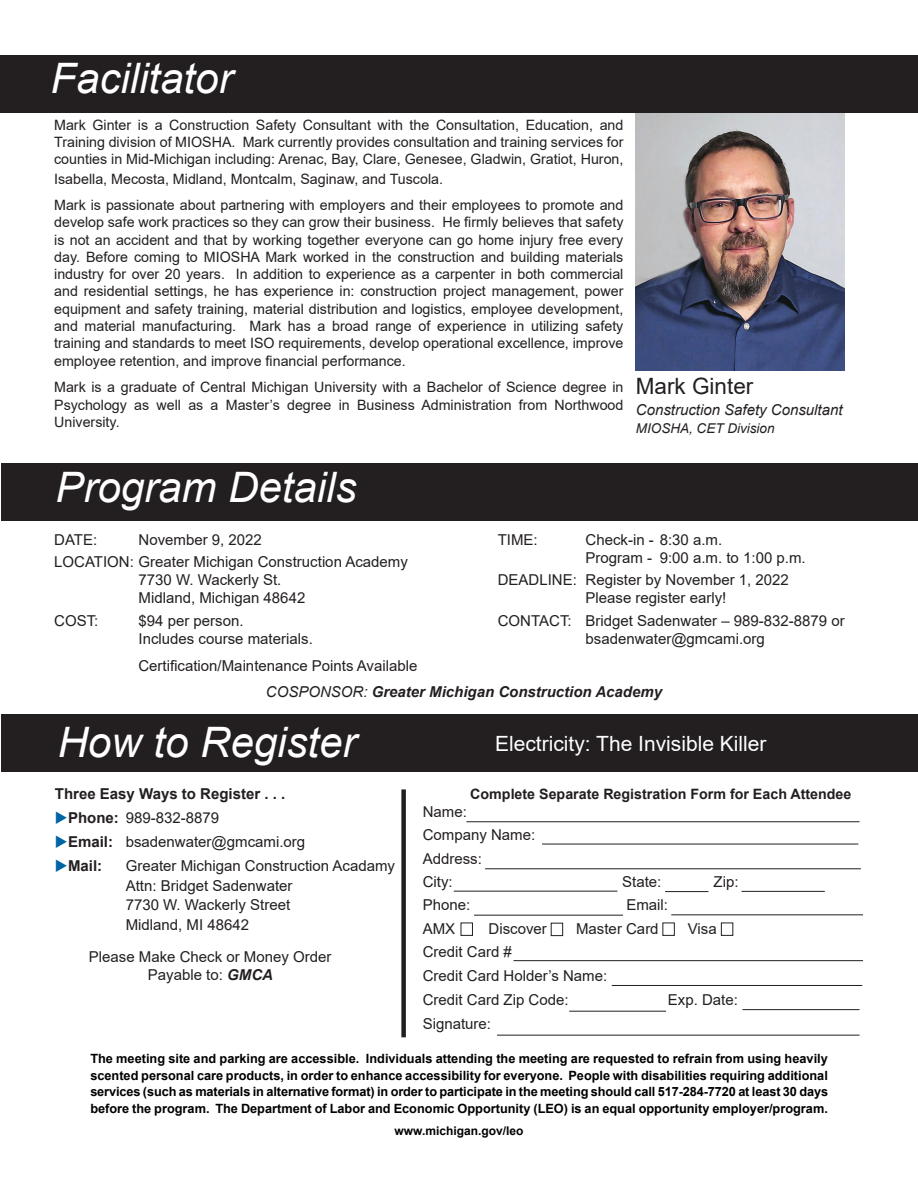
<style>
.page{position:relative;width:918px;height:1188px;background:#fff}
.page>*{position:absolute;margin:0;border:0;box-sizing:border-box;transform-origin:0 0}
.t1{font:italic 42px "Arial";color:#fff}
.t2{font:22.5px "Arial";color:#231f20}
.t3{font:21px "Arial";color:#fff}
.t4{font:15px/18px "Arial";color:#231f20}
.t5{font:italic 700 15px "Arial";color:#231f20}
.t6{font:700 15px "Arial";color:#231f20}
.t7{font:italic 15px "Arial";color:#231f20}
.t8{font:14.25px/17.4px "Arial";color:#231f20;text-align:justify}
.t9{font:700 14.25px "Arial";color:#231f20}
.t10{font:italic 13.5px "Arial";color:#231f20}
.t11{font:700 12.75px/16.5px "Arial";color:#000;text-align:justify}
.t12{font:700 12px "Arial";color:#000}
.s1{font-weight:400}
.s2{color:#0065a4}
.s3{font-weight:700}
.s4{font-weight:700;font-style:italic}
</style>
<div class="page">
<img style="left:636px;top:112px;width:208px;height:258px">
<div style="left:2px;top:463px;width:916px;height:58px;background:#231f20"></div>
<div style="left:2px;top:714px;width:916px;height:57px;background:#231f20"></div>
<div style="left:0;top:55px;width:918px;height:57px;background:#231f20"></div>
<div style="left:401px;top:789px;width:5px;height:248px;background:#231f20"></div>
<hr style="left:466px;top:822px;width:394px;height:1px;background:#231f20">
<hr style="left:542px;top:844px;width:316px;height:1px;background:#231f20">
<hr style="left:454px;top:891px;width:163px;height:1px;background:#231f20">
<hr style="left:665px;top:891px;width:43px;height:1px;background:#231f20">
<hr style="left:742px;top:891px;width:83px;height:1px;background:#231f20">
<hr style="left:671px;top:915px;width:192px;height:1px;background:#231f20">
<hr style="left:485px;top:869px;width:376px;height:1px;background:#231f20">
<hr style="left:514px;top:960px;width:349px;height:1px;background:#231f20">
<hr style="left:742px;top:1009px;width:118px;height:1px;background:#231f20">
<hr style="left:497px;top:1035px;width:363px;height:1px;background:#231f20">
<hr style="left:474px;top:915px;width:149px;height:1px;background:#231f20">
<div style="left:461px;top:923px;width:12px;height:13px;border:1px solid #231f20"></div>
<hr style="left:612px;top:985px;width:250px;height:1px;background:#231f20">
<hr style="left:569px;top:1011px;width:97px;height:1px;background:#231f20">
<div style="left:551px;top:923px;width:12px;height:13px;border:1px solid #231f20"></div>
<div style="left:663px;top:923px;width:12px;height:13px;border:1px solid #231f20"></div>
<div style="left:721px;top:923px;width:12px;height:13px;border:1px solid #231f20"></div>
<h1 class="t1" style="left:51px;top:51px;width:184px">Facilitator</h1>
<p class="t8" style="left:54px;top:116px;width:571px">Mark Ginter is a Construction Safety Consultant with the Consultation, Education, and Training division of MIOSHA. Mark currently provides consultation and training services for counties in Mid-Michigan including: Arenac, Bay, Clare, Genesee, Gladwin, Gratiot, Huron,</p>
<p class="t8" style="left:54px;top:166px;width:571px;line-height:26.2px">Isabella, Mecosta, Midland, Montcalm, Saginaw, and Tuscola.<br>Mark is passionate about partnering with employers and their employees to promote and</p>
<p class="t8" style="left:54px;top:213px;width:571px">develop safe work practices so they can grow their business. He firmly believes that safety is not an accident and that by working together everyone can go home injury free every day. Before coming to MIOSHA Mark worked in the construction and building materials industry for over 20 years. In addition to experience as a carpenter in both commercial and residential settings, he has experience in: construction project management, power equipment and safety training, material distribution and logistics, employee development, and material manufacturing. Mark has a broad range of experience in utilizing safety training and standards to meet ISO requirements, develop operational excellence, improve employee retention, and improve financial performance.</p>
<p class="t8" style="left:54px;top:379px;width:571px">Mark is a graduate of Central Michigan University with a Bachelor of Science degree in Psychology as well as a Master’s degree in Business Administration from Northwood University.</p>
<h2 class="t2" style="left:636px;top:371px;width:119px">Mark Ginter</h2>
<p class="t7" style="left:636px;top:400px;width:208px">Construction Safety Consultant</p>
<p class="t10" style="left:636px;top:420px;width:140px">MIOSHA, CET Division</p>
<h1 class="t1" style="left:55px;top:460px;width:303px">Program Details</h1>
<p class="t4" style="left:498px;top:531px;width:42px">TIME:</p>
<p class="t4" style="left:586px;top:531px;width:222px">Check-in - 8:30 a.m.<br>Program - 9:00 a.m. to 1:00 p.m.</p>
<p class="t4" style="left:586px;top:571px;width:205px;text-indent:-88px">DEADLINE: Register by November 1, 2022<br>Please register early!</p>
<p class="t4" style="left:498px;top:612px;width:349px;text-align:center">CONTACT: Bridget Sadenwater – 989-832-8879 or bsadenwater@gmcami.org</p>
<p class="t5" style="left:266px;top:682px;width:398px"><span class="s1">COSPONSOR:</span> Greater Michigan Construction Academy</p>
<p class="t4" style="left:54px;top:528px;width:355px;line-height:22.5px;text-indent:84px">November 9, 2022<br>LOCATION: Greater Michigan Construction Academy</p>
<p class="t4" style="left:139px;top:571px;width:168px">7730 W. Wackerly St.<br>Midland, Michigan 48642</p>
<p class="t4" style="left:54px;top:612px;width:46px">COST:</p>
<p class="t4" style="left:139px;top:612px;width:176px">$94 per person.<br>Includes course materials.</p>
<p class="t4" style="left:54px;top:531px;width:45px">DATE:</p>
<p class="t4" style="left:138px;top:656px;width:281px">Certification/Maintenance Points Available</p>
<h1 class="t1" style="left:58px;top:715px;width:300px">How to Register</h1>
<p class="t6" style="left:55px;top:783px;width:232px">Three Easy Ways to Register . . .</p>
<p class="t4" style="left:55px;top:809px;width:166px"><span class="s2">◆</span><span class="s3">Phone:</span> 989-832-8879</p>
<p class="t4" style="left:55px;top:833px;width:252px"><span class="s2">◆</span><span class="s3">Email:</span> bsadenwater@gmcami.org</p>
<p class="t6" style="left:55px;top:855px;width:49px"><span class="s2">◆</span>Mail:</p>
<p class="t4" style="left:126px;top:856px;width:271px;line-height:19.5px">Greater Michigan Construction Acadamy<br>Attn: Bridget Sadenwater<br>7730 W. Wackerly Street<br>Midland, MI 48642</p>
<p class="t4" style="left:89px;top:947px;width:244px;text-align:center">Please Make Check or Money Order<br>Payable to: <span class="s4">GMCA</span></p>
<h3 class="t3" style="left:495px;top:729px;width:273px">Electricity: The Invisible Killer</h3>
<p class="t9" style="left:470px;top:784px;width:383px">Complete Separate Registration Form for Each Attendee</p>
<p class="t4" style="left:423px;top:800px;width:114px;line-height:23.2px">Name:<br>Company Name:<br>Address:<br>City:</p>
<p class="t4" style="left:622px;top:873px;width:41px">State:</p>
<p class="t4" style="left:714px;top:873px;width:27px">Zip:</p>
<p class="t4" style="left:423px;top:896px;width:49px">Phone:</p>
<p class="t4" style="left:626px;top:896px;width:43px">Email:</p>
<p class="t4" style="left:423px;top:920px;width:34px">AMX</p>
<p class="t4" style="left:489px;top:920px;width:60px">Discover</p>
<p class="t4" style="left:576px;top:920px;width:84px">Master Card</p>
<p class="t4" style="left:688px;top:920px;width:30px">Visa</p>
<p class="t4" style="left:423px;top:940px;width:186px;line-height:24px">Credit Card #<br>Credit Card Holder’s Name:<br>Credit Card Zip Code:</p>
<p class="t4" style="left:668px;top:991px;width:72px">Exp. Date:</p>
<p class="t4" style="left:423px;top:1015px;width:70px">Signature:</p>
<p class="t11" style="left:90px;top:1051px;width:739px">The meeting site and parking are accessible. Individuals attending the meeting are requested to refrain from using heavily scented personal care products, in order to enhance accessibility for everyone. People with disabilities requiring additional services (such as materials in alternative format) in order to participate in the meeting should call 517-284-7720 at least 30 days before the program. The Department of Labor and Economic Opportunity (LEO) is an equal opportunity employer/program.</p>
<p class="t12" style="left:395px;top:1123px;width:130px">www.michigan.gov/leo</p>
</div>
